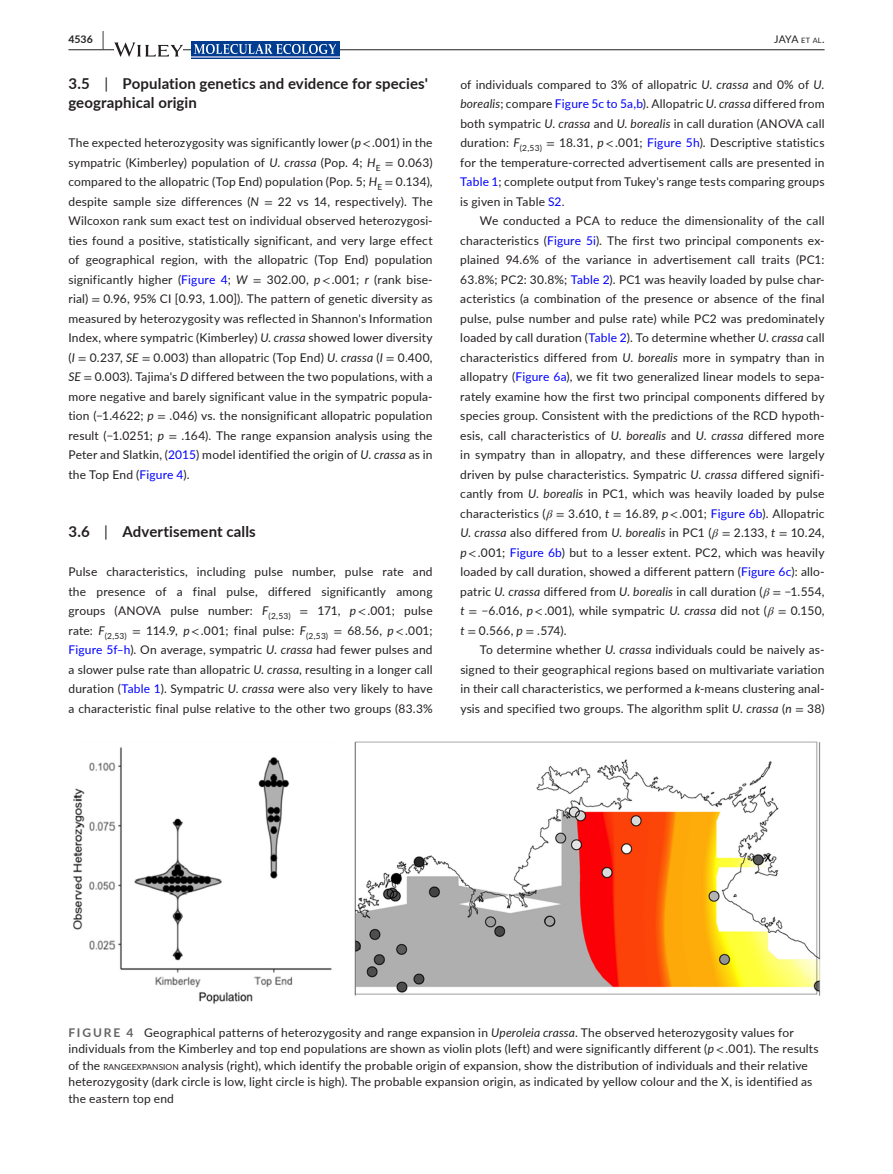
<style>
.page{position:relative;width:893px;height:1174px;background:#fff}
.page>*{position:absolute;margin:0;border:0;box-sizing:border-box;transform-origin:0 0}
.t1{font:700 15px/19.5px "Lato";letter-spacing:.005em;color:#231f20}
.t2{font:12px/19.5px "Lato";letter-spacing:.015em;color:#231f20;text-align:justify}
.t3{font:10.5px "Lato";color:#231f20}
.t4{font:700 10.5px "Lato";color:#231f20}
.s1{font-size:19.5px}
.s2{font-size:7.35px}
.s3{font-weight:400}
.s4{font-style:italic}
.s5{font-family:"STIX"}
.s6{color:#00f}
.s7{font-family:"STIX";font-style:italic}
.s8{font-weight:700;color:#636366}
.s9{font-size:8.4px}
</style>
<div class="page">
<hr style="left:68px;top:49px;width:756px;height:1px;background:#231f20">
<svg style="left:114px;top:42px;width:69px;height:15px"></svg>
<svg style="left:191px;top:41px;width:148px;height:15px"></svg>
<img style="left:194px;top:45px;width:142px;height:8px">
<hr style="left:191px;top:56px;width:148px;height:2px;background:#96a6d0">
<img style="left:73px;top:741px;width:748px;height:263px">
<p class="t4" style="left:68px;top:31px;width:37px">4536 <span class="s1">|</span></p>
<p class="t3" style="left:774px;top:31px;width:52px">JAYA <span class="s2">ET AL</span>.</p>
<p class="t1" style="left:68px;top:73px;width:361px">3.5 <span class="s3">|</span> Population genetics and evidence for species' geographical origin</p>
<p class="t2" style="left:68px;top:132px;width:366px">The expected heterozygosity was significantly lower (<span class="s4">p</span><span class="s5">&lt;</span> .001) in the sympatric (Kimberley) population of <span class="s4">U. crassa</span> (Pop. 4; <span class="s4">H</span><sub>E</sub> <span class="s5">=</span> 0.063) compared to the allopatric (Top End) population (Pop. 5; <span class="s4">H</span><sub>E</sub> <span class="s5">=</span> 0.134), despite sample size differences (<span class="s4">N</span> <span class="s5">=</span> 22 vs 14, respectively). The Wilcoxon rank sum exact test on individual observed heterozygosi&shy;ties found a positive, statistically significant, and very large effect of geographical region, with the allopatric (Top End) population significantly higher (<span class="s6">Figure 4</span>; <span class="s4">W</span> <span class="s5">=</span> 302.00, <span class="s4">p</span><span class="s5">&lt;</span> .001; <span class="s4">r</span> (rank bise&shy;rial) <span class="s5">=</span> 0.96, 95% CI [0.93, 1.00]). The pattern of genetic diversity as measured by heterozygosity was reflected in Shannon's Information Index, where sympatric (Kimberley) <span class="s4">U. crassa</span> showed lower diversity (<span class="s4">I</span> <span class="s5">=</span> 0.237, <span class="s4">SE</span> <span class="s5">=</span> 0.003) than allopatric (Top End) <span class="s4">U. crassa</span> (<span class="s4">I</span> <span class="s5">=</span> 0.400, <span class="s4">SE</span> <span class="s5">=</span> 0.003). Tajima's <span class="s4">D</span> differed between the two populations, with a more negative and barely significant value in the sympatric popula&shy;tion (−1.4622; <span class="s4">p</span> <span class="s5">=</span> .046) vs. the nonsignificant allopatric population result (−1.0251; <span class="s4">p</span> <span class="s5">=</span> .164). The range expansion analysis using the Peter and Slatkin, (<span class="s6">2015</span>) model identified the origin of <span class="s4">U. crassa</span> as in the Top End (<span class="s6">Figure 4</span>).</p>
<p class="t2" style="left:460px;top:74px;width:366px">of individuals compared to 3% of allopatric <span class="s4">U. crassa</span> and 0% of <span class="s4">U. borealis</span>; compare <span class="s6">Figure 5c to 5a,b</span>). Allopatric <span class="s4">U. crassa</span> differed from both sympatric <span class="s4">U. crassa</span> and <span class="s4">U. borealis</span> in call duration (ANOVA call duration: <span class="s4">F</span><sub>(2,53)</sub> <span class="s5">=</span> 18.31, <span class="s4">p</span><span class="s5">&lt;</span> .001; <span class="s6">Figure 5h</span>). Descriptive statistics for the temperature-corrected advertisement calls are presented in <span class="s6">Table 1</span>; complete output from Tukey's range tests comparing groups is given in Table <span class="s6">S2</span>.</p>
<p class="t2" style="left:460px;top:210px;width:366px;text-indent:20px">We conducted a PCA to reduce the dimensionality of the call characteristics (<span class="s6">Figure 5i</span>). The first two principal components ex&shy;plained 94.6% of the variance in advertisement call traits (PC1:<br>63.8%; PC2: 30.8%; <span class="s6">Table 2</span>). PC1 was heavily loaded by pulse char&shy;acteristics (a combination of the presence or absence of the final pulse, pulse number and pulse rate) while PC2 was predominately loaded by call duration (<span class="s6">Table 2</span>). To determine whether <span class="s4">U. crassa</span> call characteristics differed from <span class="s4">U. borealis</span> more in sympatry than in allopatry (<span class="s6">Figure 6a</span>), we fit two generalized linear models to sepa&shy;rately examine how the first two principal components differed by species group. Consistent with the predictions of the RCD hypoth&shy;esis, call characteristics of <span class="s4">U. borealis</span> and <span class="s4">U. crassa</span> differed more in sympatry than in allopatry, and these differences were largely driven by pulse characteristics. Sympatric <span class="s4">U. crassa</span> differed signifi&shy;cantly from <span class="s4">U. borealis</span> in PC1, which was heavily loaded by pulse characteristics (<span class="s7">β</span> <span class="s5">=</span> 3.610, <span class="s4">t</span> <span class="s5">=</span> 16.89, <span class="s4">p</span><span class="s5">&lt;</span> .001; <span class="s6">Figure 6b</span>). Allopatric <span class="s4">U. crassa</span> also differed from <span class="s4">U. borealis</span> in PC1 (<span class="s7">β</span> <span class="s5">=</span> 2.133, <span class="s4">t</span> <span class="s5">=</span> 10.24, <span class="s4">p</span><span class="s5">&lt;</span> .001; <span class="s6">Figure 6b</span>) but to a lesser extent. PC2, which was heavily loaded by call duration, showed a different pattern (<span class="s6">Figure 6c</span>): allo&shy;patric <span class="s4">U. crassa</span> differed from <span class="s4">U. borealis</span> in call duration (<span class="s7">β</span> <span class="s5">=</span> −1.554, <span class="s4">t</span> <span class="s5">=</span> −6.016, <span class="s4">p</span><span class="s5">&lt;</span> .001), while sympatric <span class="s4">U. crassa</span> did not (<span class="s7">β</span> <span class="s5">=</span> 0.150, <span class="s4">t</span> <span class="s5">=</span> 0.566, <span class="s4">p</span> <span class="s5">=</span> .574).</p>
<p class="t2" style="left:460px;top:639px;width:366px;text-indent:20px">To determine whether <span class="s4">U. crassa</span> individuals could be naively as&shy;signed to their geographical regions based on multivariate variation in their call characteristics, we performed a <span class="s4">k</span>-means clustering anal&shy;ysis and specified two groups. The algorithm split <span class="s4">U. crassa</span> (<span class="s4">n</span> <span class="s5">=</span> 38)</p>
<p class="t1" style="left:68px;top:521px;width:189px">3.6 <span class="s3">|</span> Advertisement calls</p>
<p class="t2" style="left:68px;top:561px;width:366px">Pulse characteristics, including pulse number, pulse rate and the presence of a final pulse, differed significantly among groups (ANOVA pulse number: <span class="s4">F</span><sub>(2,53)</sub> <span class="s5">=</span> 171, <span class="s4">p</span><span class="s5">&lt;</span> .001; pulse rate: <span class="s4">F</span><sub>(2,53)</sub> <span class="s5">=</span> 114.9, <span class="s4">p</span><span class="s5">&lt;</span> .001; final pulse: <span class="s4">F</span><sub>(2,53)</sub> <span class="s5">=</span> 68.56, <span class="s4">p</span><span class="s5">&lt;</span> .001; <span class="s6">Figure 5f–h</span>). On average, sympatric <span class="s4">U. crassa</span> had fewer pulses and a slower pulse rate than allopatric <span class="s4">U. crassa</span>, resulting in a longer call duration (<span class="s6">Table 1</span>). Sympatric <span class="s4">U. crassa</span> were also very likely to have a characteristic final pulse relative to the other two groups (83.3%</p>
<p class="t2" style="left:68px;top:1023px;width:752px;line-height:16.5px;text-align:left"><span class="s8">FIGURE 4</span> Geographical patterns of heterozygosity and range expansion in <span class="s4">Uperoleia crassa</span>. The observed heterozygosity values for individuals from the Kimberley and top end populations are shown as violin plots (left) and were significantly different (<span class="s4">p</span><span class="s5">&lt;</span> .001). The results of the <span class="s9">RANGEEXPANSION</span> analysis (right), which identify the probable origin of expansion, show the distribution of individuals and their relative heterozygosity (dark circle is low, light circle is high). The probable expansion origin, as indicated by yellow colour and the X, is identified as the eastern top end</p>
</div>
